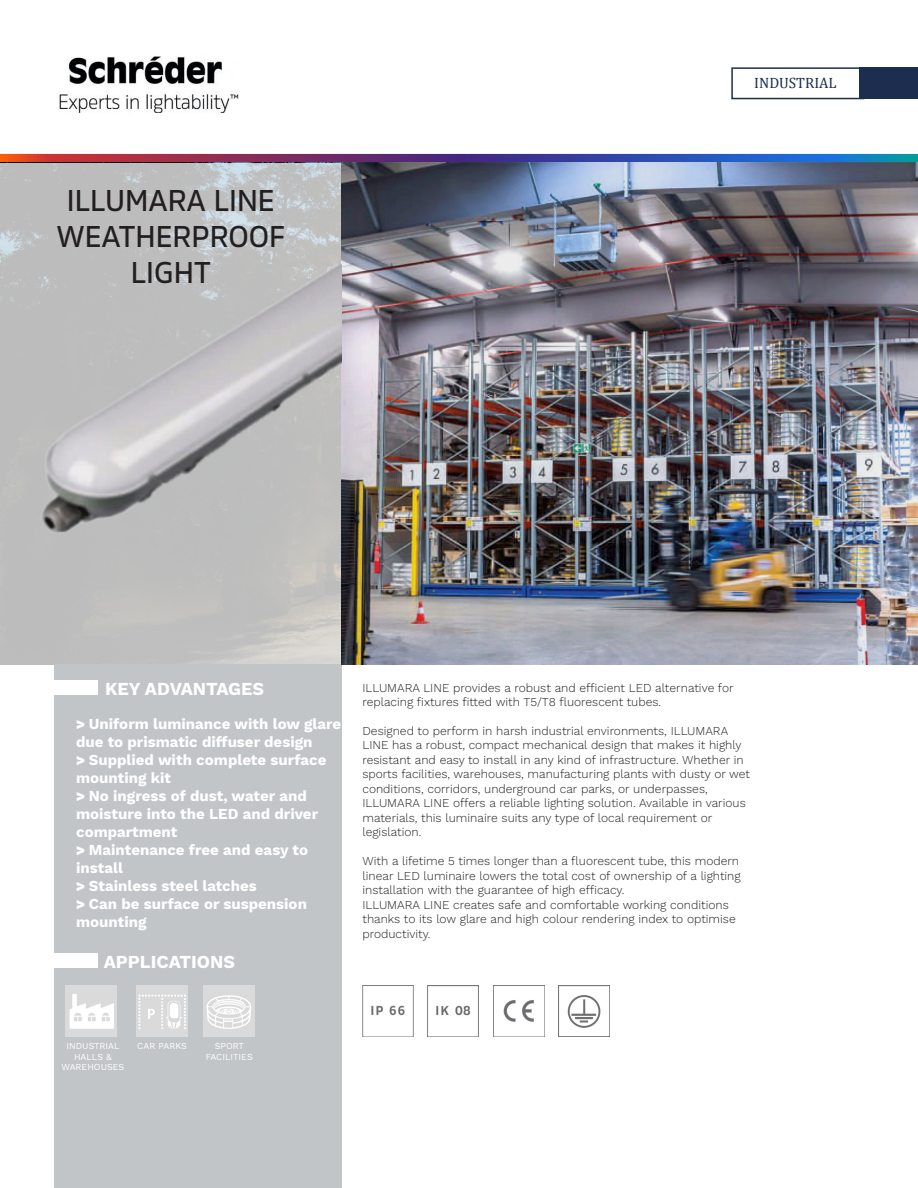
<style>
.page{position:relative;width:918px;height:1188px;background:#fff}
.page>*{position:absolute;margin:0;border:0;box-sizing:border-box;transform-origin:0 0}
.t1{font:500 30px "Rleud";color:#231f20}
.t2{font:700 18px "Work Sans";color:#fff}
.t3{font:700 15px/18px "Work Sans";color:#fff}
.t4{font:15px "Cambria";color:#1d2d50}
.t5{font:300 12px/14.4px "Work Sans";color:#231f20}
.t6{font:9px/10.8px "Work Sans";color:#fff;text-align:center}
.s1{font-weight:900}
</style>
<div class="page">
<img style="left:59px;top:56px;width:180px;height:57px">
<svg style="left:0;top:154px;width:918px;height:9px;background:#5b4680"></svg>
<svg style="left:0;top:163px;width:342px;height:501px;background:#bfc0c0"></svg>
<div style="left:54px;top:664px;width:288px;height:524px;background:#c1c5c8"></div>
<div style="left:50px;top:680px;width:47px;height:15px;background:#fff"></div>
<div style="left:49px;top:954px;width:48px;height:14px;background:#fff"></div>
<img style="left:66px;top:985px;width:51px;height:51px">
<img style="left:137px;top:985px;width:51px;height:51px">
<img style="left:362px;top:985px;width:52px;height:51px">
<img style="left:428px;top:985px;width:51px;height:51px">
<img style="left:493px;top:985px;width:51px;height:51px">
<img style="left:558px;top:985px;width:51px;height:51px">
<img style="left:342px;top:163px;width:576px;height:501px">
<img style="left:204px;top:985px;width:51px;height:51px">
<img style="left:17px;top:265px;width:324px;height:269px">
<div style="left:731px;top:67px;width:133px;height:32px;border:2px solid #1d2d50"></div>
<div style="left:860px;top:67px;width:58px;height:32px;background:#1d2d50"></div>
<p class="t1" style="left:67px;top:181px;width:209px">ILLUMARA LINE</p>
<p class="t1" style="left:57px;top:217px;width:230px">WEATHERPROOF</p>
<p class="t1" style="left:131px;top:253px;width:81px">LIGHT</p>
<p class="t4" style="left:754px;top:74px;width:84px">INDUSTRIAL</p>
<p class="t2" style="left:105px;top:678px;width:161px">KEY ADVANTAGES</p>
<p class="t3" style="left:76px;top:716px;width:267px"><span class="s1">&gt;</span> Uniform luminance with low glare due to prismatic diffuser design</p>
<p class="t3" style="left:76px;top:752px;width:252px"><span class="s1">&gt;</span> Supplied with complete surface mounting kit</p>
<p class="t3" style="left:76px;top:788px;width:244px"><span class="s1">&gt;</span> No ingress of dust, water and moisture into the LED and driver compartment</p>
<p class="t3" style="left:76px;top:842px;width:234px"><span class="s1">&gt;</span> Maintenance free and easy to install</p>
<p class="t3" style="left:76px;top:878px;width:182px"><span class="s1">&gt;</span> Stainless steel latches</p>
<p class="t3" style="left:76px;top:896px;width:232px"><span class="s1">&gt;</span> Can be surface or suspension mounting</p>
<p class="t2" style="left:104px;top:951px;width:133px">APPLICATIONS</p>
<p class="t5" style="left:362px;top:680px;width:373px">ILLUMARA LINE provides a robust and efficient LED alternative for</p>
<p class="t5" style="left:362px;top:694px;width:300px">replacing fixtures fitted with T5/T8 fluorescent tubes.</p>
<p class="t5" style="left:362px;top:723px;width:389px">Designed to perform in harsh industrial environments, ILLUMARA LINE has a robust, compact mechanical design that makes it highly resistant and easy to install in any kind of infrastructure. Whether in sports facilities, warehouses, manufacturing plants with dusty or wet conditions, corridors, underground car parks, or underpasses,</p>
<p class="t5" style="left:362px;top:796px;width:385px">ILLUMARA LINE offers a reliable lighting solution. Available in various materials, this luminaire suits any type of local requirement or</p>
<p class="t5" style="left:362px;top:824px;width:60px">legislation.</p>
<p class="t5" style="left:362px;top:853px;width:380px">With a lifetime 5 times longer than a fluorescent tube, this modern linear LED luminaire lowers the total cost of ownership of a lighting installation with the guarantee of high efficacy.</p>
<p class="t5" style="left:362px;top:897px;width:375px">ILLUMARA LINE creates safe and comfortable working conditions thanks to its low glare and high colour rendering index to optimise productivity.</p>
<p class="t6" style="left:66px;top:1041px;width:55px">INDUSTRIAL<br>HALLS &amp;</p>
<p class="t6" style="left:61px;top:1062px;width:65px">WAREHOUSES</p>
<p class="t6" style="left:137px;top:1041px;width:51px">CAR PARKS</p>
<p class="t6" style="left:215px;top:1041px;width:31px">SPORT</p>
<p class="t6" style="left:206px;top:1052px;width:49px">FACILITIES</p>
</div>
